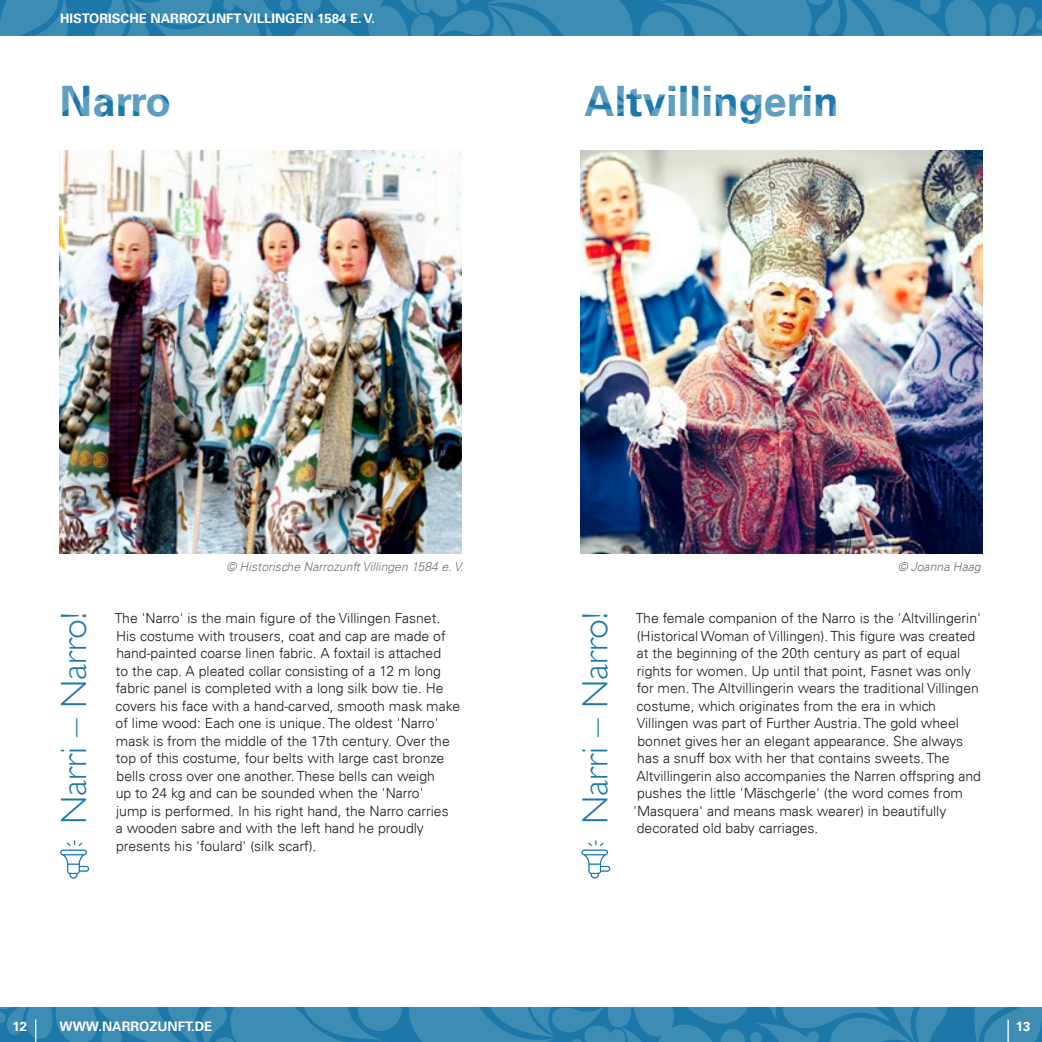
<style>
.page{position:relative;width:1042px;height:1042px;background:#fff}
.page>*{position:absolute;margin:0;border:0;box-sizing:border-box;transform-origin:0 0}
.t1{font:700 42px "Univers 65";color:#1c78a8}
.t2{font:300 36.75px "Gill Sans Std";color:#1c78a8}
.t3{font:300 14px/17.5px "Univers 45";color:#1d1d1b}
.t4{font:700 13.12px "Univers 65";color:#fff}
.t5{font:italic 300 12.25px "Univers 45";color:#70706f}
</style>
<div class="page">
<div style="left:0;top:1007px;width:1042px;height:35px;background:#1c78a8"></div>
<svg style="left:974px;top:1007px;width:68px;height:35px"></svg>
<div style="left:0;top:0;width:1042px;height:35px;background:#1c78a8"></div>
<svg style="left:0;top:0;width:68px;height:36px"></svg>
<svg style="left:94px;top:0;width:948px;height:36px"></svg>
<img style="left:60px;top:151px;width:401px;height:402px">
<svg style="left:59px;top:839px;width:31px;height:41px"></svg>
<img style="left:580px;top:151px;width:402px;height:402px">
<svg style="left:581px;top:840px;width:30px;height:40px"></svg>
<svg style="left:0;top:1007px;width:948px;height:35px"></svg>
<hr style="left:1007px;top:1019px;width:2px;height:23px;background:#fff">
<p class="t4" style="left:60px;top:11px;width:316px">HISTORISCHE NARROZUNFT VILLINGEN 1584 E. V.</p>
<h1 class="t1" style="left:60px;top:76px;width:113px">Narro</h1>
<h1 class="t1" style="left:584px;top:76px;width:256px">Altvillingerin</h1>
<h2 class="t2" style="left:53px;top:824px;width:213px;rotate:-90deg">Narri – Narro!</h2>
<p class="t5" style="left:226px;top:559px;width:238px">© Historische Narrozunft Villingen 1584 e. V.</p>
<p class="t3" style="left:115px;top:609px;width:347px">The 'Narro' is the main figure of the Villingen Fasnet.<br>His costume with trousers, coat and cap are made of hand-painted coarse linen fabric. A foxtail is attached<br>to the cap. A pleated collar consisting of a 12 m long fabric panel is completed with a long silk bow tie. He covers his face with a hand-carved, smooth mask make of lime wood: Each one is unique. The oldest 'Narro' mask is from the middle of the 17th century. Over the top of this costume, four belts with large cast bronze bells cross over one another. These bells can weigh<br>up to 24 kg and can be sounded when the 'Narro'<br>jump is performed. In his right hand, the Narro carries<br>a wooden sabre and with the left hand he proudly presents his 'foulard' (silk scarf).</p>
<h2 class="t2" style="left:574px;top:824px;width:213px;rotate:-90deg">Narri – Narro!</h2>
<p class="t5" style="left:897px;top:559px;width:85px">© Joanna Haag</p>
<p class="t3" style="left:636px;top:609px;width:347px">The female companion of the Narro is the 'Altvillingerin'</p>
<p class="t3" style="left:637px;top:627px;width:340px">(Historical Woman of Villingen). This figure was created</p>
<p class="t3" style="left:637px;top:644px;width:325px">at the beginning of the 20th century as part of equal</p>
<p class="t3" style="left:637px;top:662px;width:336px">rights for women. Up until that point, Fasnet was only</p>
<p class="t3" style="left:637px;top:679px;width:343px">for men. The Altvillingerin wears the traditional Villingen</p>
<p class="t3" style="left:636px;top:697px;width:301px">costume, which originates from the era in which</p>
<p class="t3" style="left:637px;top:714px;width:323px">Villingen was part of Further Austria. The gold wheel</p>
<p class="t3" style="left:637px;top:732px;width:327px">bonnet gives her an elegant appearance. She always</p>
<p class="t3" style="left:637px;top:749px;width:314px">has a snuff box with her that contains sweets. The</p>
<p class="t3" style="left:636px;top:767px;width:346px">Altvillingerin also accompanies the Narren offspring and</p>
<p class="t3" style="left:637px;top:784px;width:327px">pushes the little 'Mäschgerle' (the word comes from</p>
<p class="t3" style="left:633px;top:802px;width:315px">'Masquera' and means mask wearer) in beautifully</p>
<p class="t3" style="left:637px;top:819px;width:183px">decorated old baby carriages.</p>
<p class="t4" style="left:60px;top:1018px;width:154px">WWW.NARROZUNFT.DE</p>
<p class="t4" style="left:12px;top:1018px;width:16px">12</p>
<p class="t4" style="left:1016px;top:1018px;width:16px">13</p>
</div>
